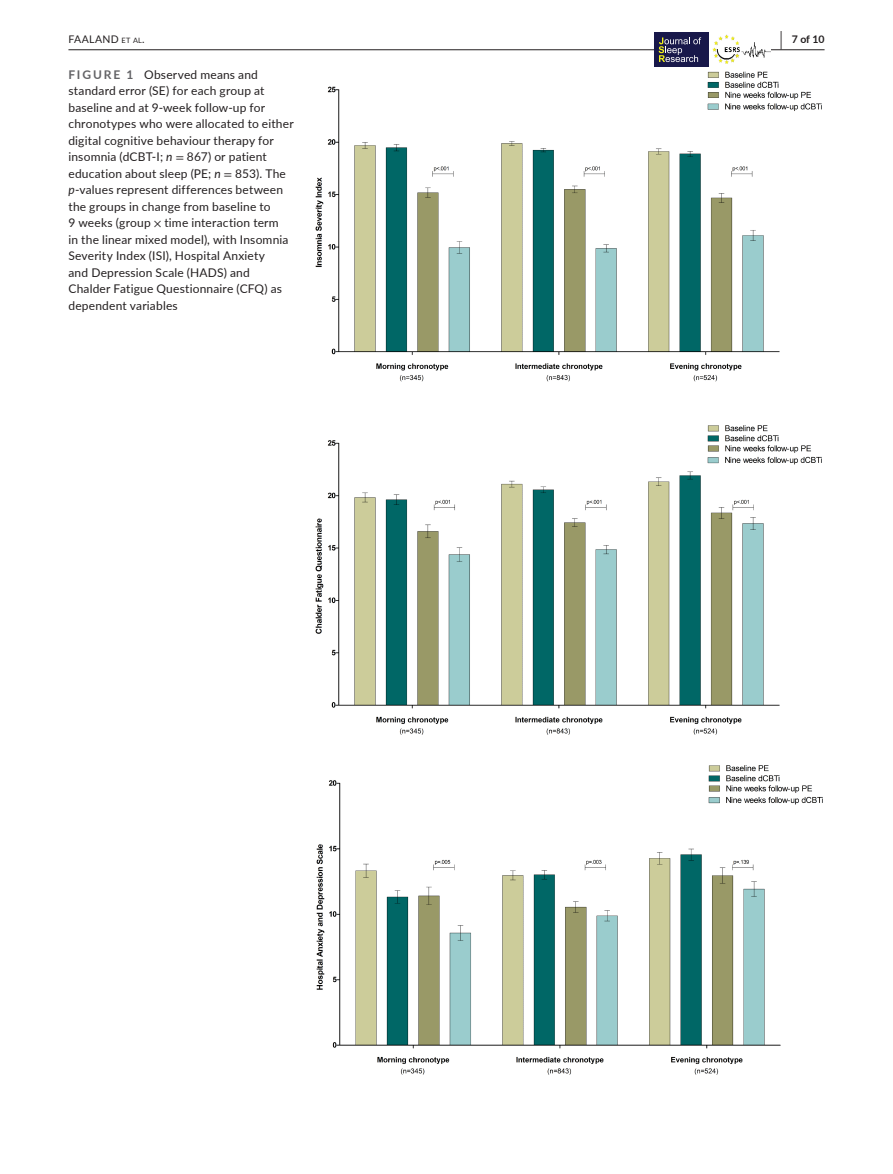
<style>
.page{position:relative;width:893px;height:1174px;background:#fff}
.page>*{position:absolute;margin:0;border:0;box-sizing:border-box;transform-origin:0 0}
.t1{font:12px/16.5px "Lato";letter-spacing:.015em;color:#231f20}
.t2{font:10.5px "Lato";letter-spacing:.025em;color:#231f20}
.t3{font:700 10.5px "Lato";color:#231f20}
.s1{font-size:7.35px}
.s2{font-size:19.5px}
.s3{font-weight:700;color:#636366}
.s4{font-style:italic}
.s5{font-family:"STIX"}
</style>
<div class="page">
<hr style="left:68px;top:49px;width:756px;height:1px;background:#231f20">
<div style="left:654px;top:33px;width:116px;height:34px;background:#fff"></div>
<div style="left:654px;top:33px;width:55px;height:34px;background:#18184a"></div>
<svg style="left:659px;top:37px;width:42px;height:25px"></svg>
<img style="left:713px;top:34px;width:57px;height:30px">
<img style="left:315px;top:71px;width:508px;height:1004px">
<p class="t2" style="left:68px;top:31px;width:78px">FAALAND <span class="s1">et al</span>.</p>
<p class="t3" style="left:780px;top:31px;width:46px"><span class="s2">|</span> 7 of 10</p>
<p class="t1" style="left:68px;top:66px;width:227px"><span class="s3">FIGURE 1</span> Observed means and standard error (SE) for each group at baseline and at 9-week follow-up for chronotypes who were allocated to either digital cognitive behaviour therapy for insomnia (dCBT-I; <span class="s4">n</span> <span class="s5">=</span> 867) or patient education about sleep (PE; <span class="s4">n</span> <span class="s5">=</span> 853). The <span class="s4">p</span>-values represent differences between the groups in change from baseline to<br>9 weeks (group <span class="s5">×</span> time interaction term<br>in the linear mixed model), with Insomnia Severity Index (ISI), Hospital Anxiety<br>and Depression Scale (HADS) and Chalder Fatigue Questionnaire (CFQ) as dependent variables</p>
</div>
